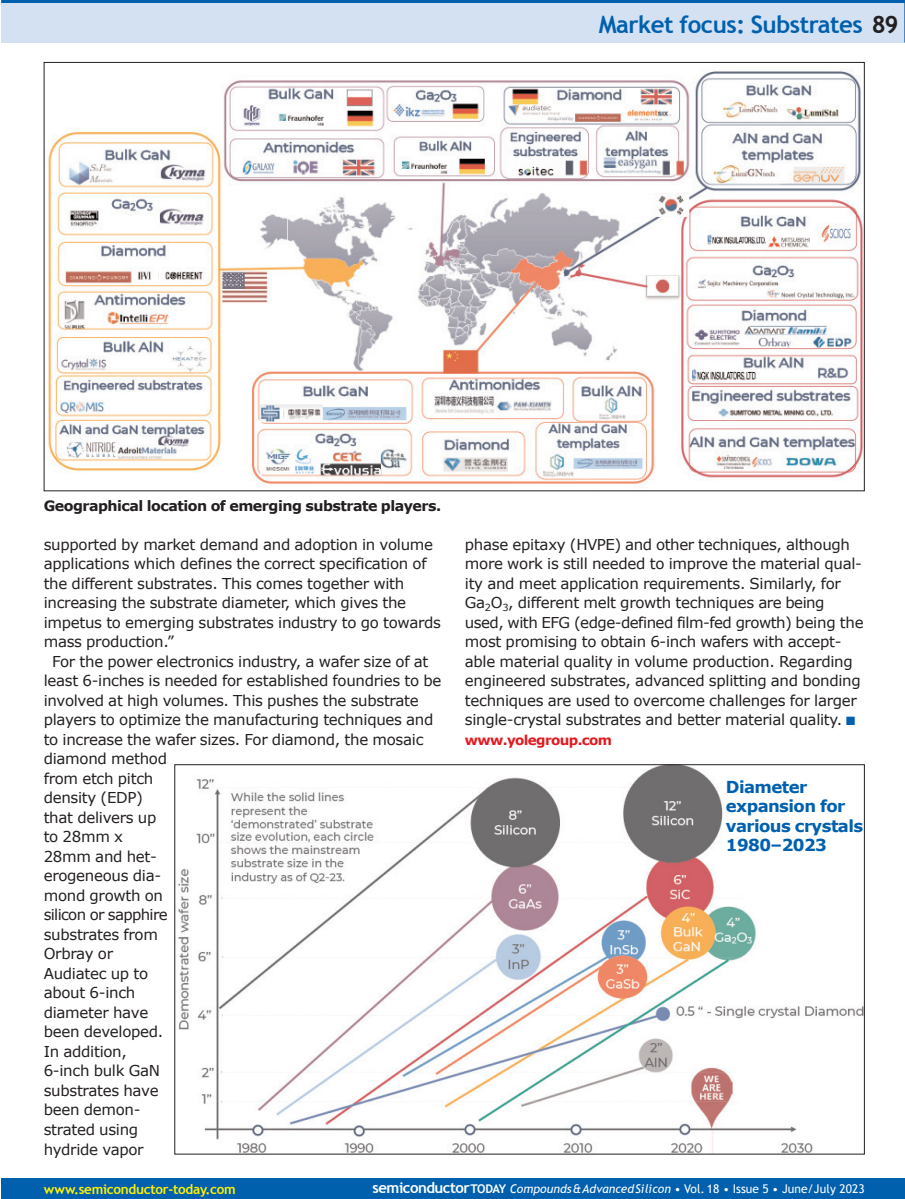
<style>
.page{position:relative;width:905px;height:1199px;background:#fff}
.page>*{position:absolute;margin:0;border:0;box-sizing:border-box;transform-origin:0 0}
.t1{font:700 24px "Trebuchet MS";letter-spacing:-.02em;color:#0160ae}
.t2{font:700 16.5px/19.5px "Verdana";letter-spacing:-.035em;color:#0160ae}
.t3{font:15px/19.5px "Verdana";letter-spacing:-.02em;color:#231f20}
.t4{font:15px "Verdana";letter-spacing:-.045em;color:#231f20}
.t5{font:700 14.25px "Verdana";letter-spacing:-.035em;color:#231f20}
.t6{font:700 13.5px "Trebuchet MS";letter-spacing:-.02em;color:#fff101}
.t7{font:700 13.5px "Verdana";letter-spacing:-.045em;color:#e21a21}
.t8{font:12px "Trebuchet MS";letter-spacing:.005em;color:#fff}
.s1{color:#231f20}
.s2{color:#0160ae}
.s3{font-weight:700;font-size:15px}
.s4{font-weight:700}
.s5{font-style:italic}
</style>
<div class="page">
<div style="left:1px;top:0;width:903px;height:43px;background:#d4e1f2"></div>
<hr style="left:904px;top:0;width:1px;height:43px;background:#0160ae">
<hr style="left:1px;top:0;width:903px;height:3px;background:#0160ae">
<div style="left:1px;top:1178px;width:903px;height:20px;background:#0160ae"></div>
<img style="left:178px;top:766px;width:684px;height:386px">
<img style="left:48px;top:71px;width:814px;height:413px">
<p class="t1" style="left:598px;top:10px;width:301px">Market focus: Substrates <span class="s1">89</span></p>
<p class="t5" style="left:44px;top:496px;width:399px">Geographical location of emerging substrate players.</p>
<p class="t3" style="left:44px;top:534px;width:391px">supported by market demand and adoption in volume</p>
<p class="t3" style="left:44px;top:553px;width:384px">applications which defines the correct specification of</p>
<p class="t3" style="left:44px;top:573px;width:362px">the different substrates. This comes together with</p>
<p class="t3" style="left:44px;top:592px;width:364px">increasing the substrate diameter, which gives the</p>
<p class="t3" style="left:44px;top:612px;width:399px">impetus to emerging substrates industry to go towards</p>
<p class="t3" style="left:44px;top:631px;width:132px">mass production.”</p>
<p class="t3" style="left:52px;top:651px;width:378px">For the power electronics industry, a wafer size of at</p>
<p class="t3" style="left:44px;top:670px;width:399px">least 6-inches is needed for established foundries to be</p>
<p class="t3" style="left:44px;top:690px;width:376px">involved at high volumes. This pushes the substrate</p>
<p class="t3" style="left:44px;top:709px;width:391px">players to optimize the manufacturing techniques and</p>
<p class="t3" style="left:44px;top:729px;width:381px">to increase the wafer sizes. For diamond, the mosaic</p>
<p class="t3" style="left:44px;top:748px;width:125px">diamond method</p>
<p class="t3" style="left:44px;top:768px;width:111px">from etch pitch</p>
<p class="t3" style="left:44px;top:787px;width:101px">density (EDP)</p>
<p class="t3" style="left:44px;top:807px;width:114px">that delivers up</p>
<p class="t3" style="left:44px;top:826px;width:81px">to 28mm x</p>
<p class="t3" style="left:44px;top:846px;width:115px">28mm and het-</p>
<p class="t3" style="left:44px;top:865px;width:119px">erogeneous dia-</p>
<p class="t3" style="left:44px;top:885px;width:121px">mond growth on</p>
<p class="t4" style="left:44px;top:905px;width:125px">silicon or sapphire</p>
<p class="t3" style="left:44px;top:924px;width:116px">substrates from</p>
<p class="t3" style="left:44px;top:943px;width:71px">Orbray or</p>
<p class="t3" style="left:44px;top:963px;width:106px">Audiatec up to</p>
<p class="t3" style="left:44px;top:982px;width:93px">about 6-inch</p>
<p class="t3" style="left:44px;top:1002px;width:106px">diameter have</p>
<p class="t3" style="left:44px;top:1021px;width:121px">been developed.</p>
<p class="t3" style="left:44px;top:1041px;width:85px">In addition,</p>
<p class="t3" style="left:44px;top:1060px;width:118px">6-inch bulk GaN</p>
<p class="t3" style="left:44px;top:1080px;width:116px">substrates have</p>
<p class="t3" style="left:44px;top:1099px;width:98px">been demon-</p>
<p class="t3" style="left:44px;top:1119px;width:96px">strated using</p>
<p class="t3" style="left:44px;top:1138px;width:101px">hydride vapor</p>
<p class="t3" style="left:465px;top:534px;width:400px">phase epitaxy (HVPE) and other techniques, although more work is still needed to improve the material qual&shy;ity and meet application requirements. Similarly, for Ga<sub>2</sub>O<sub>3</sub>, different melt growth techniques are being used, with EFG (edge-defined film-fed growth) being the most promising to obtain 6-inch wafers with accept&shy;able material quality in volume production. Regarding engineered substrates, advanced splitting and bonding techniques are used to overcome challenges for larger single-crystal substrates and better material quality. <span class="s2">■</span></p>
<p class="t7" style="left:465px;top:731px;width:149px">www.yolegroup.com</p>
<p class="t2" style="left:725px;top:776px;width:139px">Diameter expansion for various crystals<br>1980–2023</p>
<p class="t6" style="left:44px;top:1180px;width:194px">www.semiconductor-today.com</p>
<p class="t8" style="left:372px;top:1181px;width:493px"><span class="s3">semiconductor</span><span class="s4">TODAY</span> <span class="s5">Compounds&amp;AdvancedSilicon</span> • Vol. 18 • Issue 5 • June/July 2023</p>
</div>
